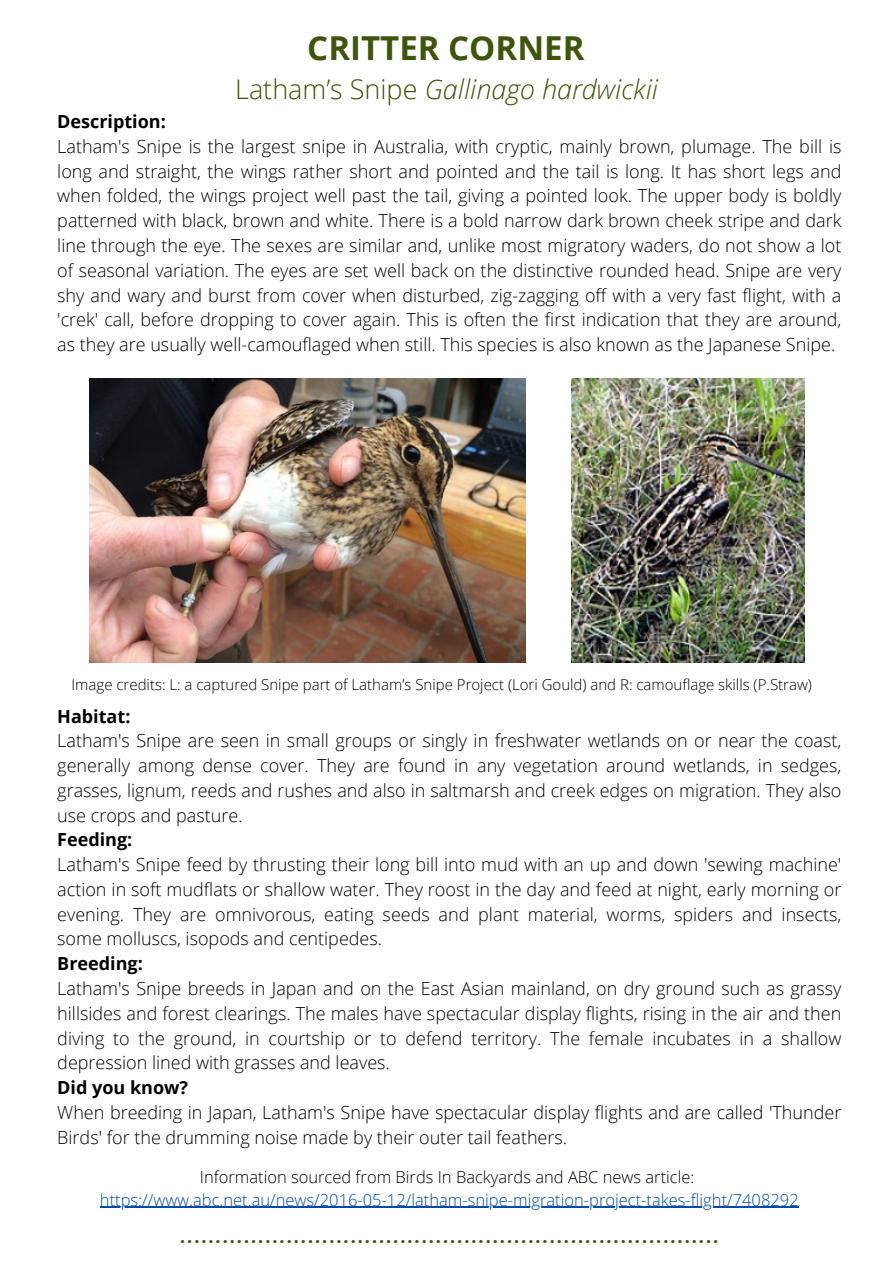
<style>
.page{position:relative;width:894px;height:1264px;background:#fff}
.page>*{position:absolute;margin:0;border:0;box-sizing:border-box;transform-origin:0 0}
.t1{font:700 33px "Open Sans";color:#3d550c}
.t2{font:27px "Canva Sans";color:#3d550c}
.t3{font:italic 300 27px "Open Sans";color:#3d550c}
.t4{font:300 18px/24.8px "Open Sans";color:#000}
.t5{font:300 16.5px "Open Sans";color:#004aad}
.t6{font:300 16.5px "Open Sans";color:#000}
.t7{font:300 15px "Open Sans";color:#000}
.s1{font-style:normal}
.s2{font-weight:700}
</style>
<div class="page">
<img style="left:89px;top:379px;width:436px;height:283px">
<img style="left:571px;top:379px;width:233px;height:283px">
<hr style="left:100px;top:1206px;width:698px;height:1px;background:#004aad">
<h1 class="t1" style="left:307px;top:25px;width:278px">CRITTER CORNER</h1>
<p class="t3" style="left:235px;top:70px;width:424px"><span class="s1">Latham’s Snipe</span> Gallinago hardwickii</p>
<p class="t4" style="left:57px;top:109px;width:785px"><span class="s2">Description:<br></span>Latham's Snipe is the largest snipe in Australia, with cryptic, mainly brown, plumage. The bill is long and straight, the wings rather short and pointed and the tail is long. It has short legs and when folded, the wings project well past the tail, giving a pointed look. The upper body is boldly patterned with black, brown and white. There is a bold narrow dark brown cheek stripe and dark line through the eye. The sexes are similar and, unlike most migratory waders, do not show a lot of seasonal variation. The eyes are set well back on the distinctive rounded head. Snipe are very shy and wary and burst from cover when disturbed, zig-zagging off with a very fast flight, with a 'crek' call, before dropping to cover again. This is often the first indication that they are around, as they are usually well-camouflaged when still. This species is also known as the Japanese Snipe.</p>
<h3 class="t7" style="left:71px;top:673px;width:741px">Image credits: L: a captured Snipe part of Latham’s Snipe Project (Lori Gould) and R: camouflage skills (P.Straw)</h3>
<h3 class="t4" style="left:57px;top:703px;width:785px"><span class="s2">Habitat:<br></span>Latham's Snipe are seen in small groups or singly in freshwater wetlands on or near the coast, generally among dense cover. They are found in any vegetation around wetlands, in sedges, grasses, lignum, reeds and rushes and also in saltmarsh and creek edges on migration. They also use crops and pasture.<br><span class="s2">Feeding:<br></span>Latham's Snipe feed by thrusting their long bill into mud with an up and down 'sewing machine' action in soft mudflats or shallow water. They roost in the day and feed at night, early morning or evening. They are omnivorous, eating seeds and plant material, worms, spiders and insects, some molluscs, isopods and centipedes.<br><span class="s2">Breeding:<br></span>Latham's Snipe breeds in Japan and on the East Asian mainland, on dry ground such as grassy hillsides and forest clearings. The males have spectacular display flights, rising in the air and then diving to the ground, in courtship or to defend territory. The female incubates in a shallow depression lined with grasses and leaves.<br><span class="s2">Did you know?<br></span>When breeding in Japan, Latham's Snipe have spectacular display flights and are called 'Thunder Birds' for the drumming noise made by their outer tail feathers.</h3>
<h3 class="t6" style="left:200px;top:1165px;width:496px">Information sourced from Birds In Backyards and ABC news article:</h3>
<p class="t5" style="left:100px;top:1187px;width:700px">https://www.abc.net.au/news/2016-05-12/latham-snipe-migration-project-takes-flight/7408292</p>
<h2 class="t2" style="left:179px;top:1214px;width:541px">............................................................................</h2>
</div>
